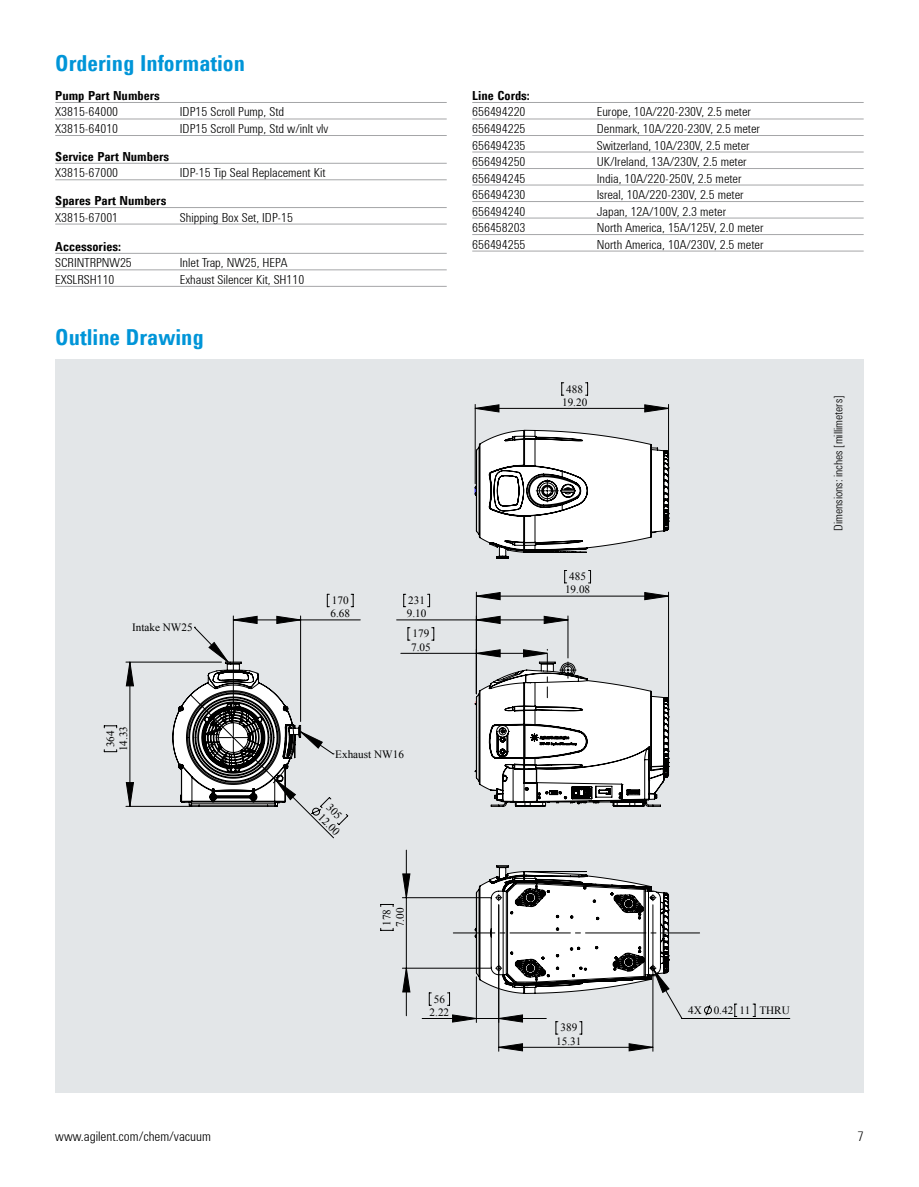
<style>
.page{position:relative;width:919px;height:1187px;background:#fff}
.page>*{position:absolute;margin:0;border:0;box-sizing:border-box;transform-origin:0 0}
.titolo{font:700 22.5px "Agilent Cond TT";color:#0095d8}
.t1{font:300 13.5px "Agilent Cond TT";color:#000}
.tab1{font:300 12.75px "Agilent Cond TT";color:#000}
.titoletto_tabella{font:700 12.75px "Agilent Cond TT";color:#000}
.t2{font:300 12px "Agilent Cond TT";color:#000}
.t3{font:11.25px/13.2px "Times New Roman";color:#000}
</style>
<div class="page">
<div style="left:55px;top:359px;width:808px;height:733px;background:#e3e6e8"></div>
<hr style="left:55px;top:102px;width:391px;height:1px;background:#a5a6a8">
<hr style="left:55px;top:119px;width:391px;height:1px;background:#a5a6a8">
<hr style="left:55px;top:135px;width:391px;height:1px;background:#a5a6a8">
<hr style="left:55px;top:163px;width:391px;height:1px;background:#a5a6a8">
<hr style="left:55px;top:179px;width:391px;height:1px;background:#a5a6a8">
<hr style="left:55px;top:207px;width:391px;height:1px;background:#a5a6a8">
<hr style="left:55px;top:224px;width:391px;height:1px;background:#a5a6a8">
<hr style="left:55px;top:253px;width:391px;height:1px;background:#a5a6a8">
<hr style="left:55px;top:269px;width:391px;height:1px;background:#a5a6a8">
<hr style="left:55px;top:286px;width:391px;height:1px;background:#a5a6a8">
<svg style="left:403px;top:594px;width:2px;height:13px"></svg>
<svg style="left:427px;top:594px;width:3px;height:13px"></svg>
<hr style="left:652px;top:904px;width:1px;height:147px;background:#000">
<hr style="left:498px;top:904px;width:1px;height:147px;background:#000">
<svg style="left:327px;top:594px;width:2px;height:13px"></svg>
<svg style="left:351px;top:594px;width:3px;height:13px"></svg>
<svg style="left:104px;top:749px;width:13px;height:3px"></svg>
<svg style="left:104px;top:725px;width:13px;height:2px"></svg>
<hr style="left:126px;top:661px;width:95px;height:1px;background:#000">
<hr style="left:126px;top:806px;width:66px;height:1px;background:#000">
<hr style="left:668px;top:592px;width:1px;height:144px;background:#000">
<hr style="left:476px;top:592px;width:1px;height:101px;background:#000">
<svg style="left:561px;top:382px;width:2px;height:14px"></svg>
<svg style="left:585px;top:382px;width:3px;height:14px"></svg>
<svg style="left:233px;top:616px;width:420px;height:434px"></svg>
<svg style="left:209px;top:642px;width:444px;height:350px"></svg>
<svg style="left:402px;top:873px;width:8px;height:119px"></svg>
<svg style="left:125px;top:661px;width:9px;height:146px"></svg>
<svg style="left:474px;top:404px;width:196px;height:196px"></svg>
<svg style="left:447px;top:864px;width:265px;height:170px"></svg>
<svg style="left:172px;top:661px;width:177px;height:177px"></svg>
<hr style="left:472px;top:102px;width:391px;height:1px;background:#a5a6a8">
<hr style="left:472px;top:119px;width:391px;height:1px;background:#a5a6a8">
<hr style="left:472px;top:135px;width:391px;height:1px;background:#a5a6a8">
<hr style="left:472px;top:152px;width:391px;height:1px;background:#a5a6a8">
<hr style="left:472px;top:168px;width:391px;height:1px;background:#a5a6a8">
<hr style="left:472px;top:185px;width:391px;height:1px;background:#a5a6a8">
<hr style="left:472px;top:201px;width:391px;height:1px;background:#a5a6a8">
<hr style="left:472px;top:218px;width:391px;height:1px;background:#a5a6a8">
<hr style="left:472px;top:234px;width:391px;height:1px;background:#a5a6a8">
<hr style="left:472px;top:251px;width:391px;height:1px;background:#a5a6a8">
<div style="left:123px;top:938px;width:206px;height:65px;background:#e3e6e8"></div>
<svg style="left:470px;top:654px;width:200px;height:153px"></svg>
<p class="titolo" style="left:55px;top:47px;width:191px">Ordering Information</p>
<p class="titoletto_tabella" style="left:55px;top:86px;width:106px">Pump Part Numbers</p>
<p class="tab1" style="left:55px;top:102px;width:64px">X3815-64000</p>
<p class="tab1" style="left:180px;top:102px;width:106px">IDP15 Scroll Pump, Std</p>
<p class="tab1" style="left:55px;top:119px;width:64px">X3815-64010</p>
<p class="tab1" style="left:180px;top:119px;width:150px">IDP15 Scroll Pump, Std w/inlt vlv</p>
<p class="titoletto_tabella" style="left:55px;top:147px;width:115px">Service Part Numbers</p>
<p class="tab1" style="left:55px;top:163px;width:64px">X3815-67000</p>
<p class="tab1" style="left:180px;top:163px;width:147px">IDP-15 Tip Seal Replacement Kit</p>
<p class="titoletto_tabella" style="left:55px;top:191px;width:113px">Spares Part Numbers</p>
<p class="tab1" style="left:55px;top:207px;width:64px">X3815-67001</p>
<p class="tab1" style="left:180px;top:207px;width:115px">Shipping Box Set, IDP-15</p>
<p class="titoletto_tabella" style="left:55px;top:237px;width:67px">Accessories:</p>
<p class="tab1" style="left:55px;top:253px;width:78px">SCRINTRPNW25</p>
<p class="tab1" style="left:180px;top:253px;width:109px">Inlet Trap, NW25, HEPA</p>
<p class="tab1" style="left:55px;top:270px;width:61px">EXSLRSH110</p>
<p class="tab1" style="left:180px;top:270px;width:126px">Exhaust Silencer Kit, SH110</p>
<p class="titolo" style="left:55px;top:320px;width:150px">Outline Drawing</p>
<p class="titoletto_tabella" style="left:472px;top:86px;width:59px">Line Cords:</p>
<p class="tab1" style="left:472px;top:102px;width:55px">656494220</p>
<p class="tab1" style="left:596px;top:102px;width:156px">Europe, 10A/220-230V, 2.5 meter</p>
<p class="tab1" style="left:472px;top:119px;width:55px">656494225</p>
<p class="tab1" style="left:596px;top:119px;width:165px">Denmark, 10A/220-230V, 2.5 meter</p>
<p class="tab1" style="left:472px;top:135px;width:55px">656494235</p>
<p class="tab1" style="left:596px;top:135px;width:154px">Switzerland, 10A/230V, 2.5 meter</p>
<p class="tab1" style="left:472px;top:152px;width:55px">656494250</p>
<p class="tab1" style="left:596px;top:152px;width:151px">UK/Ireland, 13A/230V, 2.5 meter</p>
<p class="tab1" style="left:472px;top:168px;width:55px">656494245</p>
<p class="tab1" style="left:596px;top:168px;width:146px">India, 10A/220-250V, 2.5 meter</p>
<p class="tab1" style="left:472px;top:185px;width:55px">656494230</p>
<p class="tab1" style="left:596px;top:185px;width:148px">Isreal, 10A/220-230V, 2.5 meter</p>
<p class="tab1" style="left:472px;top:201px;width:55px">656494240</p>
<p class="tab1" style="left:596px;top:201px;width:131px">Japan, 12A/100V, 2.3 meter</p>
<p class="tab1" style="left:472px;top:218px;width:55px">656458203</p>
<p class="tab1" style="left:596px;top:218px;width:168px">North America, 15A/125V, 2.0 meter</p>
<p class="tab1" style="left:472px;top:234px;width:55px">656494255</p>
<p class="tab1" style="left:596px;top:234px;width:168px">North America, 10A/230V, 2.5 meter</p>
<p class="t3" style="left:562px;top:382px;width:27px;text-align:center">488<br>19.20</p>
<p class="t3" style="left:132px;top:620px;width:62px">Intake NW25</p>
<p class="t3" style="left:103px;top:751px;width:27px;text-align:center;rotate:-90deg">364<br>14.33</p>
<p class="t3" style="left:330px;top:593px;width:21px">170<br>6.68</p>
<p class="t3" style="left:407px;top:593px;width:21px">231<br>9.10</p>
<p class="t3" style="left:411px;top:627px;width:21px">179<br>7.05</p>
<p class="t3" style="left:335px;top:747px;width:70px">Exhaust NW16</p>
<p class="t3" style="left:333px;top:800px;width:28px;rotate:45deg">305<br>12.00</p>
<p class="t3" style="left:380px;top:927px;width:21px;rotate:-90deg">178<br>7.00</p>
<p class="t3" style="left:429px;top:992px;width:21px;text-align:center">56<br>2.22</p>
<p class="t3" style="left:565px;top:569px;width:27px;text-align:center">485<br>19.08</p>
<p class="t3" style="left:556px;top:1020px;width:27px;text-align:center">389<br>15.31</p>
<p class="t3" style="left:688px;top:1003px;width:103px">4X 0.42 11 THRU</p>
<p class="t2" style="left:829px;top:530px;width:136px;rotate:-90deg">Dimensions: inches [millimeters]</p>
<p class="t1" style="left:55px;top:1126px;width:157px">www.agilent.com/chem/vacuum</p>
<p class="t1" style="left:857px;top:1126px;width:8px">7</p>
</div>
